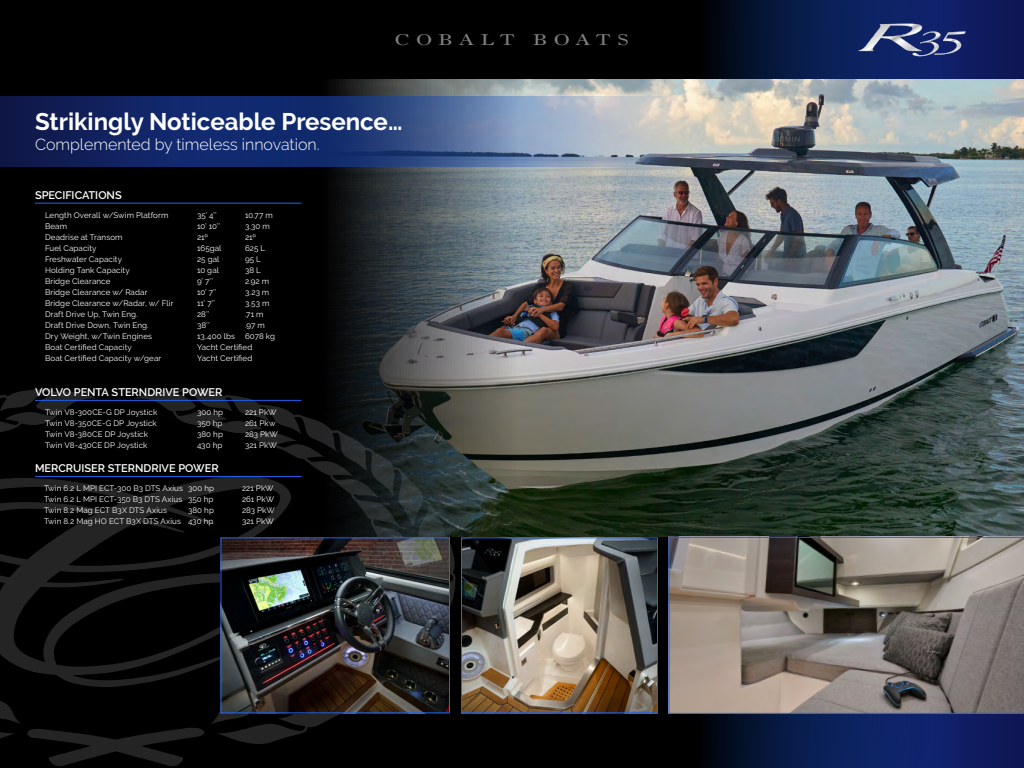
<style>
.page{position:relative;width:1024px;height:768px;background:#000}
.page>*{position:absolute;margin:0;border:0;box-sizing:border-box;transform-origin:0 0}
.Headline_2{font:700 24px "Raleway";color:#fff}
.sub-head{font:300 16px "Raleway";color:#fff}
.Headline_2-2{font:16px "Cobalt TT";letter-spacing:.365em;color:#808080}
.Spec_Head{font:600 11px "Raleway";letter-spacing:-.005em;color:#fff}
.Spec_List{font:8px "Raleway";letter-spacing:.015em;color:#fff}
.PRG_Spec_List{font:8px "Raleway";letter-spacing:.01em;color:#fff}
</style>
<div class="page">
<svg style="left:700px;top:0;width:324px;height:80px;background:#0c1b4d"></svg>
<svg style="left:49px;top:736px;width:134px;height:31px"></svg>
<svg style="left:132px;top:389px;width:324px;height:359px"></svg>
<svg style="left:0;top:389px;width:97px;height:359px"></svg>
<svg style="left:0;top:469px;width:296px;height:218px"></svg>
<svg style="left:705px;top:714px;width:319px;height:54px;background:#0b1b51"></svg>
<img style="left:313px;top:80px;width:711px;height:457px">
<svg style="left:0;top:97px;width:678px;height:70px;background:#415484"></svg>
<svg style="left:668px;top:537px;width:356px;height:177px;background:#877f79"></svg>
<img style="left:222px;top:539px;width:226px;height:172px">
<hr style="left:35px;top:203px;width:267px;height:1px;background:#1d62f0">
<hr style="left:35px;top:400px;width:267px;height:1px;background:#1d62f0">
<hr style="left:35px;top:476px;width:267px;height:1px;background:#1d62f0">
<svg style="left:858px;top:24px;width:108px;height:32px;background:#445286"></svg>
<img style="left:463px;top:539px;width:193px;height:172px">
<div style="left:461px;top:537px;width:197px;height:176px;border:1px solid #1d62f0"></div>
<p class="Headline_2-2" style="left:395px;top:31px;width:236px">COBALT BOATS</p>
<p class="Headline_2" style="left:35px;top:108px;width:369px">Strikingly Noticeable Presence…</p>
<p class="sub-head" style="left:35px;top:135px;width:286px">Complemented by timeless innovation.</p>
<p class="Spec_Head" style="left:35px;top:188px;width:88px">SPECIFICATIONS</p>
<p class="Spec_List" style="left:45px;top:210px;width:125px">Length Overall w/Swim Platform</p>
<p class="Spec_List" style="left:197px;top:210px;width:21px">35’ 4’’</p>
<p class="Spec_List" style="left:245px;top:210px;width:29px">10.77 m</p>
<p class="Spec_List" style="left:45px;top:221px;width:24px">Beam</p>
<p class="Spec_List" style="left:197px;top:221px;width:25px">10’ 10’’</p>
<p class="Spec_List" style="left:245px;top:221px;width:26px">3.30 m</p>
<p class="Spec_List" style="left:45px;top:232px;width:79px">Deadrise at Transom</p>
<p class="Spec_List" style="left:197px;top:232px;width:13px">21º</p>
<p class="Spec_List" style="left:245px;top:232px;width:13px">21º</p>
<p class="Spec_List" style="left:45px;top:243px;width:53px">Fuel Capacity</p>
<p class="Spec_List" style="left:197px;top:243px;width:26px">165gal</p>
<p class="Spec_List" style="left:245px;top:243px;width:22px">625 L</p>
<p class="Spec_List" style="left:45px;top:254px;width:79px">Freshwater Capacity</p>
<p class="Spec_List" style="left:197px;top:254px;width:24px">25 gal</p>
<p class="Spec_List" style="left:245px;top:254px;width:17px">95 L</p>
<p class="Spec_List" style="left:45px;top:265px;width:86px">Holding Tank Capacity</p>
<p class="Spec_List" style="left:197px;top:265px;width:23px">10 gal</p>
<p class="Spec_List" style="left:245px;top:265px;width:17px">38 L</p>
<p class="Spec_List" style="left:45px;top:276px;width:67px">Bridge Clearance</p>
<p class="Spec_List" style="left:197px;top:276px;width:17px">9’ 7’’</p>
<p class="Spec_List" style="left:245px;top:276px;width:26px">2.92 m</p>
<p class="Spec_List" style="left:45px;top:287px;width:104px">Bridge Clearance w/ Radar</p>
<p class="Spec_List" style="left:197px;top:287px;width:21px">10’ 7’’</p>
<p class="Spec_List" style="left:245px;top:287px;width:26px">3.23 m</p>
<p class="Spec_List" style="left:45px;top:298px;width:130px">Bridge Clearance w/Radar, w/ Flir</p>
<p class="Spec_List" style="left:197px;top:298px;width:20px">11’ 7’’</p>
<p class="Spec_List" style="left:245px;top:298px;width:26px">3.53 m</p>
<p class="Spec_List" style="left:45px;top:309px;width:94px">Draft Drive Up, Twin Eng.</p>
<p class="Spec_List" style="left:197px;top:309px;width:14px">28’’</p>
<p class="Spec_List" style="left:245px;top:309px;width:20px">.71 m</p>
<p class="Spec_List" style="left:45px;top:320px;width:105px">Draft Drive Down, Twin Eng.</p>
<p class="Spec_List" style="left:197px;top:320px;width:14px">38’’</p>
<p class="Spec_List" style="left:245px;top:320px;width:21px">.97 m</p>
<p class="Spec_List" style="left:45px;top:331px;width:109px">Dry Weight, w/Twin Engines</p>
<p class="Spec_List" style="left:197px;top:331px;width:39px">13,400 lbs</p>
<p class="Spec_List" style="left:245px;top:331px;width:32px">6078 kg</p>
<p class="Spec_List" style="left:45px;top:342px;width:88px">Boat Certified Capacity</p>
<p class="Spec_List" style="left:197px;top:342px;width:57px">Yacht Certified</p>
<p class="Spec_List" style="left:45px;top:353px;width:118px">Boat Certified Capacity w/gear</p>
<p class="Spec_List" style="left:197px;top:353px;width:57px">Yacht Certified</p>
<p class="Spec_Head" style="left:35px;top:386px;width:189px">VOLVO PENTA STERNDRIVE POWER</p>
<p class="Spec_List" style="left:45px;top:407px;width:114px">Twin V8-300CE-G DP Joystick</p>
<p class="Spec_List" style="left:197px;top:407px;width:28px">300 hp</p>
<p class="Spec_List" style="left:245px;top:407px;width:33px">221 PkW</p>
<p class="Spec_List" style="left:45px;top:418px;width:113px">Twin V8-350CE-G DP Joystick</p>
<p class="Spec_List" style="left:197px;top:418px;width:27px">350 hp</p>
<p class="Spec_List" style="left:245px;top:418px;width:32px">261 Pkw</p>
<p class="Spec_List" style="left:45px;top:429px;width:104px">Twin V8-380CE DP Joystick</p>
<p class="Spec_List" style="left:197px;top:429px;width:27px">380 hp</p>
<p class="Spec_List" style="left:245px;top:429px;width:34px">283 PkW</p>
<p class="Spec_List" style="left:45px;top:440px;width:104px">Twin V8-430CE DP Joystick</p>
<p class="Spec_List" style="left:197px;top:440px;width:27px">430 hp</p>
<p class="Spec_List" style="left:245px;top:440px;width:33px">321 PkW</p>
<p class="Spec_Head" style="left:35px;top:462px;width:185px">MERCRUISER STERNDRIVE POWER</p>
<p class="PRG_Spec_List" style="left:44px;top:484px;width:172px">Twin 6.2 L MPI ECT-300 B3 DTS Axius 300 hp</p>
<p class="PRG_Spec_List" style="left:242px;top:484px;width:33px">221 PkW</p>
<p class="PRG_Spec_List" style="left:44px;top:495px;width:171px">Twin 6.2 L MPI ECT-350 B3 DTS Axius 350 hp</p>
<p class="PRG_Spec_List" style="left:242px;top:495px;width:34px">261 PkW</p>
<p class="PRG_Spec_List" style="left:44px;top:506px;width:124px">Twin 8.2 Mag ECT B3X DTS Axius</p>
<p class="PRG_Spec_List" style="left:188px;top:506px;width:27px">380 hp</p>
<p class="PRG_Spec_List" style="left:242px;top:506px;width:34px">283 PkW</p>
<p class="PRG_Spec_List" style="left:44px;top:517px;width:171px">Twin 8.2 Mag HO ECT B3X DTS Axius 430 hp</p>
<p class="PRG_Spec_List" style="left:242px;top:517px;width:33px">321 PkW</p>
</div>
